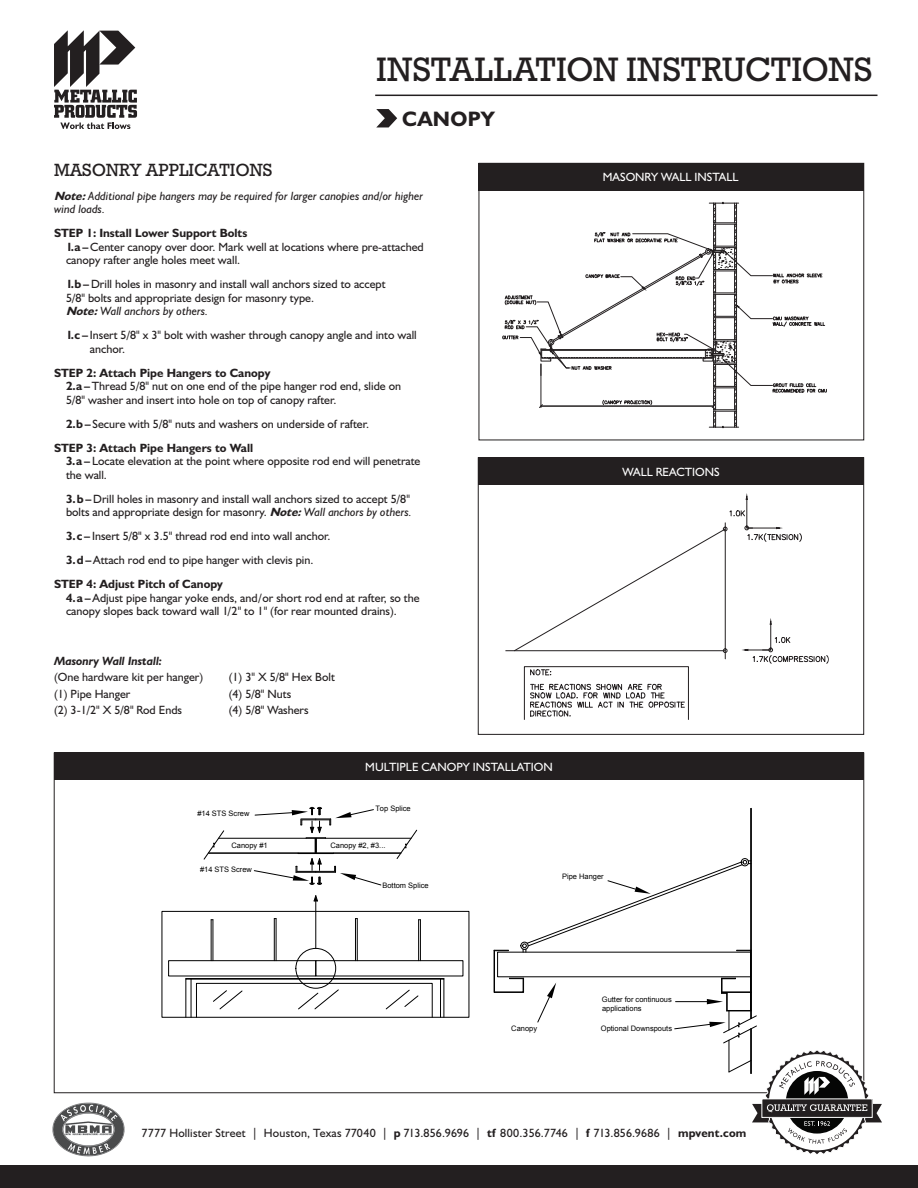
<style>
.page{position:relative;width:918px;height:1188px;background:#fff}
.page>*{position:absolute;margin:0;border:0;box-sizing:border-box;transform-origin:0 0}
.t1{font:34.5px "Rockwell Std";letter-spacing:.005em;color:#231f20}
.t2{font:700 21px "Humanist 521 BT";letter-spacing:.015em;color:#231f20}
.t3{font:18px "Rockwell Std";color:#231f20}
.t4{font:12px/13.5px "Humanist 521 BT";color:#231f20}
.t5{font:700 12px "Humanist 521 BT";color:#231f20}
.t6{font:italic 12px/13.5px "Humanist 521 BT";color:#231f20}
.t7{font:12px "Humanist 521 BT";color:#fff}
.t8{font:italic 700 12px "Humanist 521 BT";color:#231f20}
.t9{font:7.5px/8.7px "Arial";color:#000}
.s1{font-weight:700}
.s2{font-weight:700;font-style:italic}
.s3{font-style:italic}
</style>
<div class="page">
<div style="left:0;top:1166px;width:918px;height:22px;background:#231f20"></div>
<svg style="left:161px;top:806px;width:591px;height:244px"></svg>
<hr style="left:357px;top:919px;width:1px;height:42px;background:#000">
<hr style="left:355px;top:919px;width:1px;height:42px;background:#000">
<hr style="left:420px;top:920px;width:1px;height:41px;background:#000">
<hr style="left:418px;top:920px;width:1px;height:41px;background:#000">
<hr style="left:276px;top:919px;width:1px;height:42px;background:#000">
<hr style="left:274px;top:919px;width:1px;height:42px;background:#000">
<hr style="left:213px;top:920px;width:1px;height:41px;background:#000">
<hr style="left:211px;top:920px;width:1px;height:41px;background:#000">
<hr style="left:751px;top:1029px;width:1px;height:44px;background:#000">
<hr style="left:208px;top:853px;width:107px;height:1px;background:#000">
<hr style="left:316px;top:838px;width:95px;height:1px;background:#000">
<hr style="left:317px;top:853px;width:84px;height:1px;background:#000">
<svg style="left:203px;top:830px;width:22px;height:30px"></svg>
<svg style="left:396px;top:829px;width:22px;height:31px"></svg>
<svg style="left:313px;top:895px;width:5px;height:7px"></svg>
<hr style="left:186px;top:978px;width:258px;height:1px;background:#000">
<hr style="left:186px;top:979px;width:258px;height:1px;background:#000">
<svg style="left:254px;top:807px;width:127px;height:78px"></svg>
<hr style="left:729px;top:1040px;width:1px;height:32px;background:#000">
<svg style="left:493px;top:860px;width:264px;height:184px"></svg>
<div style="left:54px;top:753px;width:810px;height:27px;background:#231f20"></div>
<svg style="left:54px;top:30px;width:83px;height:99px"></svg>
<hr style="left:375px;top:95px;width:502px;height:1px;background:#231f20">
<svg style="left:376px;top:109px;width:21px;height:18px"></svg>
<svg style="left:728px;top:1050px;width:154px;height:104px"></svg>
<img style="left:53px;top:1102px;width:72px;height:55px">
<div style="left:478px;top:163px;width:385px;height:27px;background:#231f20"></div>
<div style="left:479px;top:163px;width:385px;height:277px;border:1px solid #231f20"></div>
<svg style="left:502px;top:201px;width:325px;height:228px"></svg>
<div style="left:478px;top:458px;width:386px;height:27px;background:#231f20"></div>
<div style="left:478px;top:457px;width:386px;height:278px;border:1px solid #231f20"></div>
<hr style="left:505px;top:650px;width:220px;height:1px;background:#231f20">
<svg style="left:514px;top:493px;width:315px;height:227px"></svg>
<p class="t1" style="left:376px;top:50px;width:498px">INSTALLATION INSTRUCTIONS</p>
<p class="t2" style="left:402px;top:106px;width:94px">CANOPY</p>
<p class="t3" style="left:54px;top:160px;width:220px">MASONRY APPLICATIONS</p>
<p class="t6" style="left:54px;top:189px;width:371px"><span class="s1">Note:</span>Additional pipe hangers may be required for larger canopies and/or higher wind loads.</p>
<p class="t5" style="left:54px;top:226px;width:195px">STEP 1: Install Lower Support Bolts</p>
<p class="t4" style="left:66px;top:240px;width:359px"><span class="s1">1.a–</span>Center canopy over door. Mark well at locations where pre-attached canopy rafter angle holes meet wall.</p>
<p class="t4" style="left:66px;top:277px;width:321px"><span class="s1">1.b–</span> Drill holes in masonry and install wall anchors sized to accept<br>5/8" bolts and appropriate design for masonry type.<br><span class="s2">Note:</span><span class="s3">Wall anchors by others.</span></p>
<p class="t4" style="left:90px;top:328px;width:328px;text-indent:-24px"><span class="s1">1.c–</span> Insert 5/8" x 3" bolt with washer through canopy angle and into wall anchor.</p>
<p class="t5" style="left:54px;top:365px;width:218px">STEP 2: Attach Pipe Hangers to Canopy</p>
<p class="t4" style="left:66px;top:379px;width:337px"><span class="s1">2.a–</span>Thread 5/8" nut on one end of the pipe hanger rod end, slide on<br>5/8" washer and insert into hole on top of canopy rafter.</p>
<p class="t4" style="left:66px;top:417px;width:305px"><span class="s1">2.b–</span> Secure with 5/8" nuts and washers on underside of rafter.</p>
<p class="t5" style="left:54px;top:440px;width:201px">STEP 3: Attach Pipe Hangers to Wall</p>
<p class="t4" style="left:66px;top:454px;width:356px"><span class="s1">3.a–</span> Locate elevation at the point where opposite rod end will penetrate the wall.</p>
<p class="t4" style="left:66px;top:492px;width:347px"><span class="s1">3.b–</span> Drill holes in masonry and install wall anchors sized to accept 5/8" bolts and appropriate design for masonry. <span class="s2">Note:</span><span class="s3">Wall anchors by others.</span></p>
<p class="t4" style="left:66px;top:529px;width:266px"><span class="s1">3.c–</span> Insert 5/8" x 3.5" thread rod end into wall anchor.</p>
<p class="t4" style="left:66px;top:553px;width:249px"><span class="s1">3.d–</span>Attach rod end to pipe hanger with clevis pin.</p>
<p class="t5" style="left:54px;top:577px;width:170px">STEP 4: Adjust Pitch of Canopy</p>
<p class="t4" style="left:66px;top:591px;width:355px"><span class="s1">4.a–</span>Adjust pipe hangar yoke ends, and/or short rod end at rafter, so the canopy slopes back toward wall 1/2" to 1" (for rear mounted drains).</p>
<p class="t8" style="left:54px;top:653px;width:110px">Masonry Wall Install:</p>
<p class="t4" style="left:54px;top:670px;width:151px">(One hardware kit per hanger)</p>
<p class="t4" style="left:54px;top:687px;width:78px">(1) Pipe Hanger</p>
<p class="t4" style="left:54px;top:703px;width:130px">(2) 3-1/2" X 5/8" Rod Ends</p>
<p class="t4" style="left:229px;top:670px;width:108px">(1) 3" X 5/8" Hex Bolt</p>
<p class="t4" style="left:229px;top:687px;width:64px">(4) 5/8" Nuts</p>
<p class="t4" style="left:229px;top:703px;width:81px">(4) 5/8" Washers</p>
<p class="t7" style="left:603px;top:170px;width:137px">MASONRY WALL INSTALL</p>
<p class="t7" style="left:623px;top:464px;width:99px">WALL REACTIONS</p>
<p class="t7" style="left:365px;top:759px;width:189px">MULTIPLE CANOPY INSTALLATION</p>
<p class="t9" style="left:197px;top:810px;width:54px">#14 STS Screw</p>
<p class="t9" style="left:375px;top:805px;width:37px">Top Splice</p>
<p class="t9" style="left:231px;top:842px;width:38px">Canopy #1</p>
<p class="t9" style="left:331px;top:842px;width:56px">Canopy #2, #3...</p>
<p class="t9" style="left:200px;top:866px;width:54px">#14 STS Screw</p>
<p class="t9" style="left:382px;top:881px;width:48px">Bottom Splice</p>
<p class="t9" style="left:562px;top:873px;width:43px">Pipe Hanger</p>
<p class="t9" style="left:511px;top:1024px;width:27px">Canopy</p>
<p class="t9" style="left:602px;top:996px;width:71px">Gutter for continuous applications</p>
<p class="t9" style="left:601px;top:1025px;width:73px">Optional Downspouts</p>
<p class="t4" style="left:141px;top:1126px;width:606px">7777 Hollister Street | Houston, Texas 77040 | <span class="s1">p</span> 713.856.9696 | <span class="s1">tf</span> 800.356.7746 | <span class="s1">f</span> 713.856.9686 | <span class="s1">mpvent.com</span></p>
</div>
